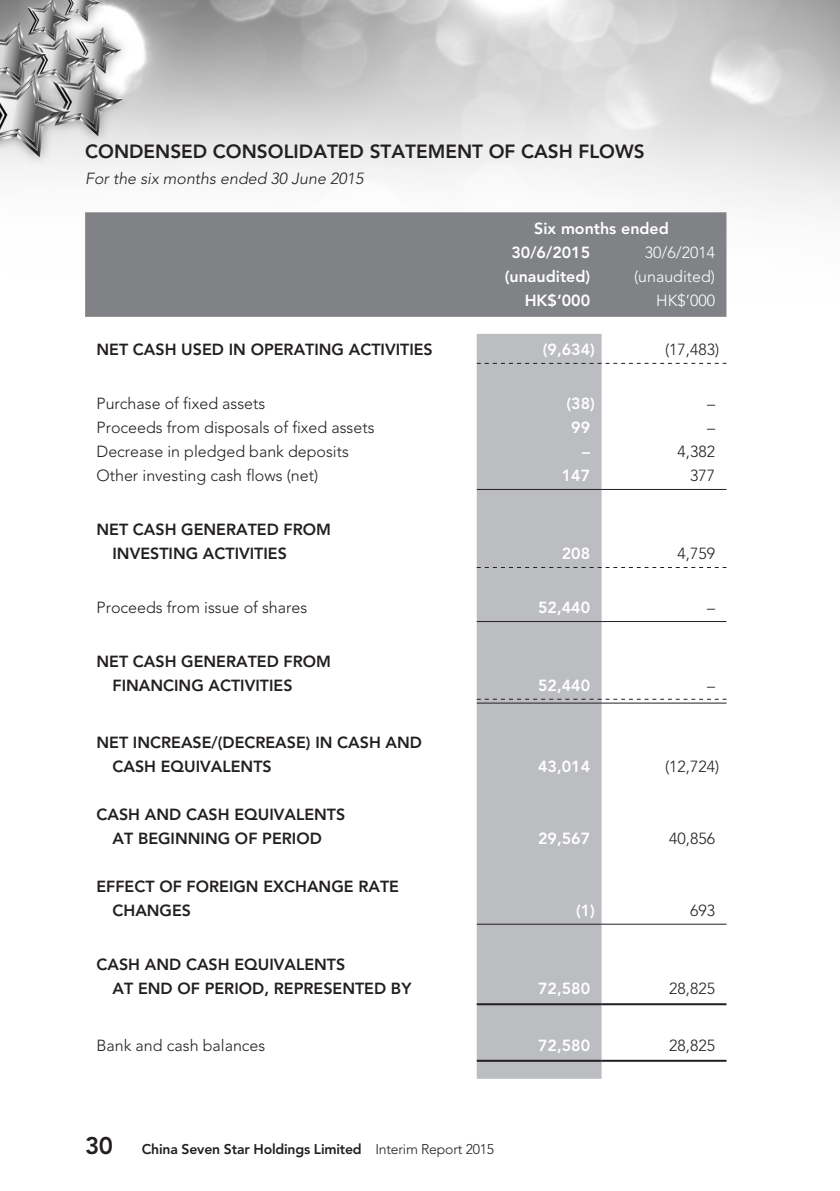
<style>
.page{position:relative;width:840px;height:1191px;background:#fff}
.page>*{position:absolute;margin:0;border:0;box-sizing:border-box;transform-origin:0 0}
.t1{font:800 19px "Avenir LT Std";color:#231f20}
.t2{font:800 16px/24px "Avenir LT Std";color:#231f20}
.t3{font:300 16px "Avenir LT Std";color:#231f20}
.t4{font:800 16px/24px "Avenir LT Std";color:#fff}
.t5{font:italic 300 16px "Avenir LT Std";color:#231f20}
.t6{font:300 16px "Avenir LT Std";color:#fff}
.t7{font:800 14px "Avenir LT Std";letter-spacing:-.015em;color:#231f20}
.s1{font-size:24px}
.s2{font-weight:300}
</style>
<div class="page">
<img style="left:0;top:0;width:839px;height:662px">
<div style="left:85px;top:212px;width:641px;height:105px;background:#808285"></div>
<div style="left:476px;top:334px;width:125px;height:744px;background:#bcbdc0"></div>
<svg style="left:476px;top:363px;width:250px;height:1px"></svg>
<hr style="left:476px;top:489px;width:125px;height:1px;background:#231f20">
<hr style="left:601px;top:489px;width:125px;height:1px;background:#231f20">
<svg style="left:476px;top:567px;width:250px;height:1px"></svg>
<hr style="left:476px;top:621px;width:125px;height:1px;background:#231f20">
<hr style="left:601px;top:621px;width:125px;height:1px;background:#231f20">
<hr style="left:476px;top:702px;width:125px;height:1px;background:#231f20">
<svg style="left:476px;top:698px;width:250px;height:1px"></svg>
<hr style="left:601px;top:702px;width:125px;height:1px;background:#231f20">
<hr style="left:476px;top:923px;width:125px;height:1px;background:#231f20">
<hr style="left:601px;top:923px;width:125px;height:1px;background:#231f20">
<hr style="left:476px;top:1003px;width:125px;height:2px;background:#231f20">
<hr style="left:601px;top:1003px;width:125px;height:2px;background:#231f20">
<hr style="left:476px;top:1059px;width:125px;height:2px;background:#231f20">
<hr style="left:601px;top:1059px;width:125px;height:2px;background:#231f20">
<p class="t1" style="left:85px;top:140px;width:560px">CONDENSED CONSOLIDATED STATEMENT OF CASH FLOWS</p>
<p class="t5" style="left:85px;top:169px;width:279px">For the six months ended 30 June 2015</p>
<p class="t4" style="left:511px;top:216px;width:159px;text-indent:23px">Six months ended<br>30/6/2015</p>
<p class="t6" style="left:644px;top:243px;width:72px">30/6/2014</p>
<p class="t4" style="left:504px;top:264px;width:87px">(unaudited)</p>
<p class="t6" style="left:633px;top:267px;width:82px">(unaudited)</p>
<p class="t4" style="left:524px;top:288px;width:67px">HK$’000</p>
<p class="t6" style="left:656px;top:291px;width:60px">HK$’000</p>
<p class="t2" style="left:96px;top:337px;width:337px">NET CASH USED IN OPERATING ACTIVITIES</p>
<p class="t4" style="left:542px;top:337px;width:54px">(9,634)</p>
<p class="t3" style="left:664px;top:340px;width:56px">(17,483)</p>
<p class="t3" style="left:96px;top:394px;width:170px">Purchase of fixed assets</p>
<p class="t4" style="left:566px;top:392px;width:30px">(38)</p>
<p class="t3" style="left:706px;top:394px;width:9px">–</p>
<p class="t3" style="left:96px;top:418px;width:279px">Proceeds from disposals of fixed assets</p>
<p class="t4" style="left:571px;top:416px;width:20px">99</p>
<p class="t3" style="left:706px;top:418px;width:9px">–</p>
<p class="t3" style="left:96px;top:442px;width:254px">Decrease in pledged bank deposits</p>
<p class="t4" style="left:582px;top:440px;width:9px">–</p>
<p class="t3" style="left:677px;top:442px;width:39px">4,382</p>
<p class="t3" style="left:96px;top:466px;width:223px">Other investing cash flows (net)</p>
<p class="t4" style="left:561px;top:464px;width:30px">147</p>
<p class="t3" style="left:689px;top:466px;width:26px">377</p>
<p class="t2" style="left:112px;top:518px;width:220px;text-indent:-16px">NET CASH GENERATED FROM<br>INVESTING ACTIVITIES</p>
<p class="t4" style="left:561px;top:542px;width:30px">208</p>
<p class="t3" style="left:677px;top:544px;width:39px">4,759</p>
<p class="t3" style="left:96px;top:598px;width:212px">Proceeds from issue of shares</p>
<p class="t4" style="left:538px;top:596px;width:54px">52,440</p>
<p class="t3" style="left:706px;top:598px;width:9px">–</p>
<p class="t2" style="left:112px;top:650px;width:220px;text-indent:-16px">NET CASH GENERATED FROM<br>FINANCING ACTIVITIES</p>
<p class="t2" style="left:112px;top:730px;width:311px;text-indent:-16px">NET INCREASE/(DECREASE) IN CASH AND<br>CASH EQUIVALENTS</p>
<p class="t2" style="left:96px;top:802px;width:250px;text-align:center">CASH AND CASH EQUIVALENTS<br>AT BEGINNING OF PERIOD</p>
<p class="t2" style="left:112px;top:874px;width:288px;text-indent:-16px">EFFECT OF FOREIGN EXCHANGE RATE<br>CHANGES</p>
<p class="t2" style="left:112px;top:952px;width:300px;text-indent:-16px">CASH AND CASH EQUIVALENTS<br>AT END OF PERIOD, REPRESENTED BY</p>
<p class="t4" style="left:538px;top:674px;width:54px">52,440</p>
<p class="t3" style="left:706px;top:676px;width:9px">–</p>
<p class="t4" style="left:538px;top:754px;width:54px">43,014</p>
<p class="t3" style="left:664px;top:757px;width:56px">(12,724)</p>
<p class="t4" style="left:538px;top:826px;width:54px">29,567</p>
<p class="t3" style="left:669px;top:829px;width:47px">40,856</p>
<p class="t4" style="left:575px;top:898px;width:20px">(1)</p>
<p class="t3" style="left:689px;top:901px;width:26px">693</p>
<p class="t4" style="left:538px;top:976px;width:54px">72,580</p>
<p class="t3" style="left:669px;top:979px;width:47px">28,825</p>
<p class="t3" style="left:96px;top:1035px;width:170px">Bank and cash balances</p>
<p class="t4" style="left:538px;top:1033px;width:54px">72,580</p>
<p class="t3" style="left:669px;top:1035px;width:47px">28,825</p>
<p class="t7" style="left:85px;top:1140px;width:410px"><span class="s1">30</span> China Seven Star Holdings Limited <span class="s2">Interim Report 2015</span></p>
</div>
